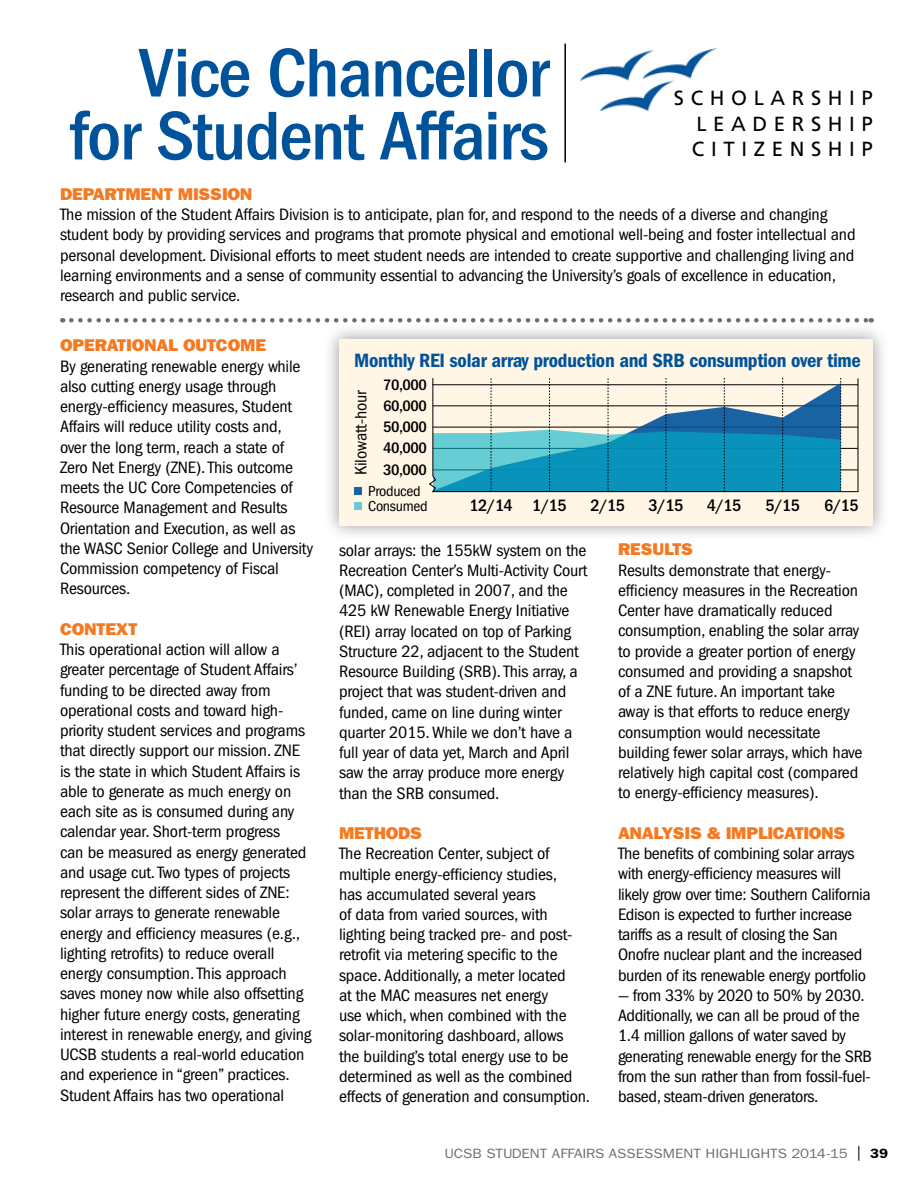
<style>
.page{position:relative;width:918px;height:1188px;background:#fff}
.page>*{position:absolute;margin:0;border:0;box-sizing:border-box;transform-origin:0 0}
.t1{font:500 condensed 71.25px/63px "ITC Franklin Gothic Std";letter-spacing:-.02em;color:#00539b;text-align:right;scale:1.05 1}
.t2{font:20.4px/25px "Frutiger LT Std";letter-spacing:.325em;color:#000;text-align:justify}
.t3{font:19.95px "ITC Franklin Gothic Std Dm Cd";letter-spacing:-.015em;color:#00539b}
.t4{font:500 condensed 17.25px "ITC Franklin Gothic Std";color:#000;scale:1.05 1}
.t5{font:condensed 17.1px/20.2px "ITC Franklin Gothic Std";letter-spacing:-.01em;color:#000;scale:1.05 1}
.t6{font:17.1px "ITC Franklin Gothic Std Hvy";letter-spacing:-.01em;color:#f47920;scale:1.05 1}
.t7{font:500 condensed 17.1px "ITC Franklin Gothic Std";letter-spacing:-.03em;color:#000;scale:1.05 1}
.t8{font:500 condensed 15.6px "ITC Franklin Gothic Std";letter-spacing:-.03em;color:#000;scale:1.05 1}
.t9{font:condensed 15px/15px "ITC Franklin Gothic Std";letter-spacing:-.02em;color:#000;scale:1.05 1}
.t10{font:13.5px "ITC Franklin Gothic Std";color:#6d6e71;scale:1.11 1}
.s1{font-size:14.85px;color:#000}
.s2{font-weight:600;color:#000}
</style>
<div class="page">
<hr style="left:564px;top:44px;width:2px;height:118px;background:#000">
<img style="left:581px;top:49px;width:135px;height:62px">
<svg style="left:71px;top:318px;width:801px;height:5px"></svg>
<div style="left:323px;top:323px;width:567px;height:219px;background:#000;opacity:.4"></div>
<div style="left:339px;top:339px;width:534px;height:186px;background:#fff6e6"></div>
<hr style="left:432px;top:385px;width:426px;height:1px;background:#000">
<hr style="left:433px;top:406px;width:425px;height:1px;background:#000">
<hr style="left:433px;top:427px;width:425px;height:1px;background:#000">
<hr style="left:433px;top:448px;width:425px;height:1px;background:#000">
<hr style="left:433px;top:470px;width:425px;height:1px;background:#000">
<hr style="left:432px;top:491px;width:426px;height:1px;background:#000">
<hr style="left:858px;top:378px;width:1px;height:114px;background:#000">
<div style="left:354px;top:488px;width:7px;height:7px;background:#1a63a2"></div>
<div style="left:354px;top:503px;width:7px;height:7px;background:#66cdd5"></div>
<svg style="left:428px;top:378px;width:413px;height:115px"></svg>
<h1 class="t1" style="left:69px;top:42px;width:458px">Vice Chancellor for Student Affairs</h1>
<p class="t2" style="left:692px;top:86px;width:183px;text-indent:-18px">SCHOLARSHIP LEADERSHIP CITIZENSHIP</p>
<p class="t6" style="left:60px;top:184px;width:185px">DEPARTMENT MISSION</p>
<p class="t5" style="left:60px;top:205px;width:759px">The mission of the Student Affairs Division is to anticipate, plan for, and respond to the needs of a diverse and changing student body by providing services and programs that promote physical and emotional well-being and foster intellectual and personal development. Divisional efforts to meet student needs are intended to create supportive and challenging living and learning environments and a sense of community essential to advancing the University’s goals of excellence in education, research and public service.</p>
<p class="t6" style="left:60px;top:335px;width:198px">OPERATIONAL OUTCOME</p>
<p class="t5" style="left:60px;top:356px;width:243px">By generating renewable energy while also cutting energy usage through energy-efficiency measures, Student Affairs will reduce utility costs and,<br>over the long term, reach a state of Zero Net Energy (ZNE). This outcome meets the UC Core Competencies of Resource Management and Results Orientation and Execution, as well as the WASC Senior College and University Commission competency of Fiscal Resources.</p>
<p class="t6" style="left:60px;top:619px;width:75px">CONTEXT</p>
<p class="t5" style="left:60px;top:639px;width:241px">This operational action will allow a greater percentage of Student Affairs’ funding to be directed away from operational costs and toward high&shy;priority student services and programs that directly support our mission. ZNE is the state in which Student Affairs is able to generate as much energy on each site as is consumed during any calendar year. Short-term progress<br>can be measured as energy generated and usage cut. Two types of projects represent the different sides of ZNE: solar arrays to generate renewable energy and efficiency measures (e.g., lighting retrofits) to reduce overall energy consumption. This approach saves money now while also offsetting higher future energy costs, generating interest in renewable energy, and giving UCSB students a real-world education and experience in “green” practices.<br>Student Affairs has two operational</p>
<p class="t3" style="left:354px;top:349px;width:508px">Monthly REI solar array production and SRB consumption over time</p>
<p class="t5" style="left:351px;top:475px;width:82px;rotate:-90deg">Kilowatt-hour</p>
<p class="t8" style="left:383px;top:376px;width:43px">70,000</p>
<p class="t8" style="left:383px;top:397px;width:43px">60,000</p>
<p class="t8" style="left:383px;top:418px;width:43px">50,000</p>
<p class="t8" style="left:383px;top:439px;width:43px">40,000</p>
<p class="t8" style="left:383px;top:461px;width:43px">30,000</p>
<p class="t9" style="left:368px;top:484px;width:58px">Produced<br>Consumed</p>
<p class="t7" style="left:470px;top:495px;width:94px">12/14 1/15</p>
<p class="t7" style="left:591px;top:495px;width:34px">2/15</p>
<p class="t4" style="left:649px;top:495px;width:35px">3/15</p>
<p class="t7" style="left:707px;top:495px;width:34px">4/15</p>
<p class="t7" style="left:765px;top:495px;width:34px">5/15</p>
<p class="t7" style="left:824px;top:495px;width:34px">6/15</p>
<p class="t5" style="left:339px;top:540px;width:238px">solar arrays: the 155kW system on the Recreation Center’s Multi-Activity Court (MAC), completed in 2007, and the 425 kW Renewable Energy Initiative (REI) array located on top of Parking Structure 22, adjacent to the Student Resource Building (SRB). This array, a project that was student-driven and funded, came on line during winter quarter 2015. While we don’t have a full year of data yet, March and April saw the array produce more energy than the SRB consumed.</p>
<p class="t6" style="left:339px;top:823px;width:81px">METHODS</p>
<p class="t5" style="left:339px;top:844px;width:241px">The Recreation Center, subject of multiple energy-efficiency studies,<br>has accumulated several years<br>of data from varied sources, with lighting being tracked pre- and post&shy;retrofit via metering specific to the space. Additionally, a meter located<br>at the MAC measures net energy<br>use which, when combined with the solar-monitoring dashboard, allows<br>the building’s total energy use to be determined as well as the combined effects of generation and consumption.</p>
<p class="t6" style="left:618px;top:540px;width:73px">RESULTS</p>
<p class="t5" style="left:618px;top:560px;width:234px">Results demonstrate that energy&shy;efficiency measures in the Recreation Center have dramatically reduced consumption, enabling the solar array to provide a greater portion of energy consumed and providing a snapshot of a ZNE future. An important take away is that efforts to reduce energy consumption would necessitate building fewer solar arrays, which have relatively high capital cost (compared to energy-efficiency measures).</p>
<p class="t6" style="left:618px;top:823px;width:218px">ANALYSIS &amp; IMPLICATIONS</p>
<p class="t5" style="left:618px;top:844px;width:242px">The benefits of combining solar arrays with energy-efficiency measures will likely grow over time: Southern California Edison is expected to further increase tariffs as a result of closing the San Onofre nuclear plant and the increased burden of its renewable energy portfolio</p>
<p class="t5" style="left:618px;top:985px;width:244px">— from 33% by 2020 to 50% by 2030.<br>Additionally, we can all be proud of the 1.4 million gallons of water saved by generating renewable energy for the SRB from the sun rather than from fossil-fuel&shy;based, steam-driven generators.</p>
<p class="t10" style="left:445px;top:1146px;width:401px">UCSB STUDENT AFFAIRS ASSESSMENT HIGHLIGHTS 2014-15 <span class="s1">|</span> <span class="s2">39</span></p>
</div>
